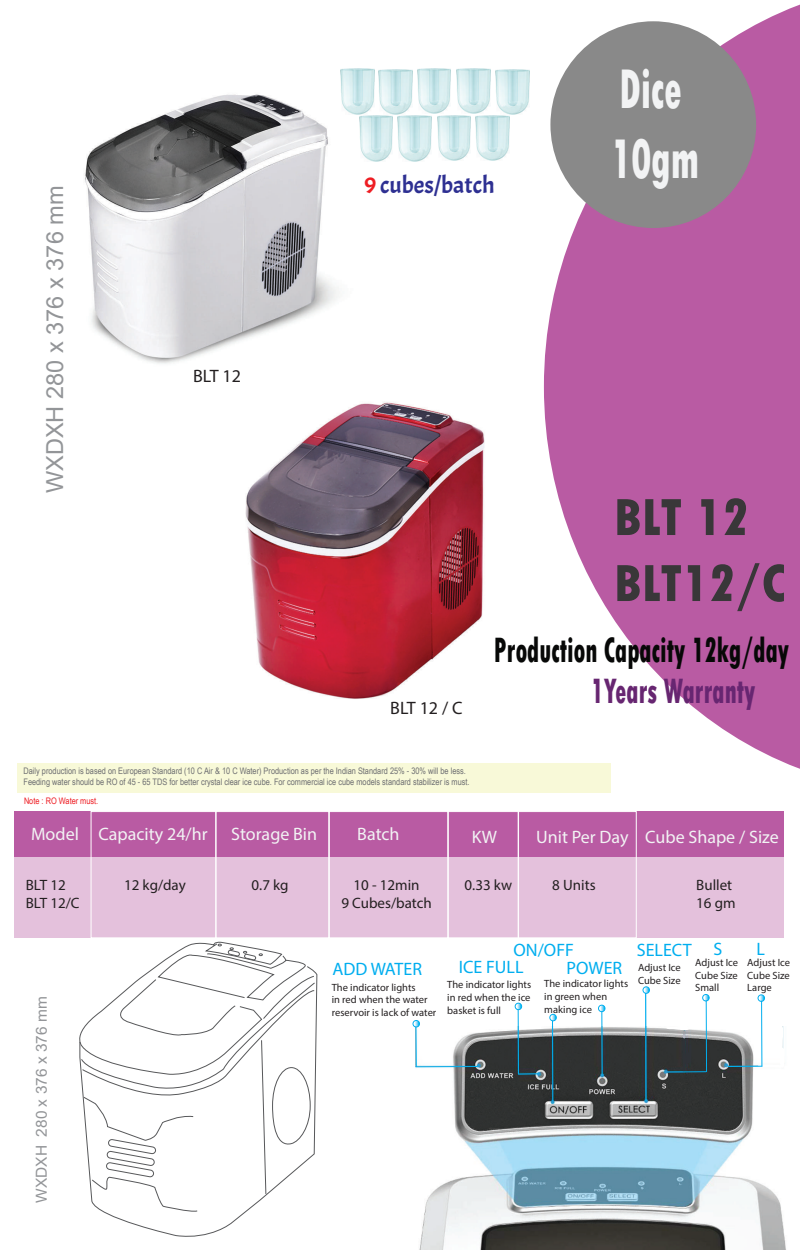
<style>
.page{position:relative;width:800px;height:1250px;background:#fff}
.page>*{position:absolute;margin:0;border:0;box-sizing:border-box;transform-origin:0 0}
.t1{font:800 condensed 58.6px/70.3px "Tw Cen";color:#f2f3f4;scale:.7 1}
.t2{font:800 condensed 55px/66px "Tw Cen";color:#393739}
.t3{font:800 condensed 37px "Tw Cen";color:#070807;scale:.7 1}
.t4{font:800 condensed 37px "Tw Cen";color:#672671;scale:.7 1}
.t5{font:24px "Acme";color:#2e3092}
.t6{font:23.45px "Arial";color:#939598}
.t7{font:18px "Myriad Pro";color:#f2f3f4}
.t8{font:18px/18px "Myriad Pro";color:#00aeef}
.t9{font:18px "Myriad Pro";color:#231f20}
.t10{font:15.1px "Arial";color:#939598}
.t11{font:15px/18px "Myriad Pro";color:#231f20}
.t12{font:10.5px/12.6px "Myriad Pro";color:#231f20}
.t13{font:9px/10.8px "Arial Narrow";color:#6d6e71}
.t14{font:9px "Arial Narrow";color:#ee1d23}
.s1{color:#ee1d23}
</style>
<div class="page">
<img style="left:245px;top:384px;width:299px;height:315px">
<svg style="left:544px;top:4px;width:256px;height:789px;fill:#b95ba3"></svg>
<img style="left:84px;top:68px;width:296px;height:321px">
<div style="left:17px;top:763px;width:594px;height:29px;background:#f8f9d8"></div>
<div style="left:14px;top:812px;width:770px;height:45px;background:#b95ba3"></div>
<div style="left:14px;top:857px;width:770px;height:81px;background:#e4c1dc"></div>
<div style="left:329px;top:811px;width:119px;height:127px;border:1px solid #fff"></div>
<div style="left:448px;top:811px;width:71px;height:127px;border:1px solid #fff"></div>
<div style="left:518px;top:811px;width:119px;height:127px;border:1px solid #fff"></div>
<div style="left:216px;top:811px;width:113px;height:127px;border:1px solid #fff"></div>
<div style="left:91px;top:811px;width:125px;height:127px;border:1px solid #fff"></div>
<div style="left:550px;top:21px;width:206px;height:207px;background:#898989;border-radius:50%"></div>
<img style="left:341px;top:69px;width:33px;height:45px">
<img style="left:379px;top:69px;width:33px;height:45px">
<img style="left:417px;top:68px;width:34px;height:46px">
<img style="left:457px;top:69px;width:33px;height:45px">
<img style="left:360px;top:116px;width:33px;height:45px">
<img style="left:398px;top:116px;width:33px;height:45px">
<img style="left:437px;top:115px;width:33px;height:46px">
<img style="left:476px;top:115px;width:33px;height:45px">
<img style="left:496px;top:69px;width:33px;height:45px">
<svg style="left:105px;top:971px;width:212px;height:266px"></svg>
<svg style="left:79px;top:941px;width:236px;height:272px"></svg>
<img style="left:419px;top:1027px;width:367px;height:223px">
<svg style="left:598px;top:1005px;width:7px;height:72px"></svg>
<div style="left:598px;top:1005px;width:7px;height:7px;border:1px solid #00aeef;border-radius:50%"></div>
<div style="left:550px;top:1014px;width:7px;height:7px;border:1px solid #00aeef;border-radius:50%"></div>
<svg style="left:550px;top:1014px;width:6px;height:88px"></svg>
<svg style="left:413px;top:1020px;width:66px;height:48px"></svg>
<svg style="left:515px;top:1003px;width:25px;height:72px"></svg>
<svg style="left:643px;top:987px;width:7px;height:115px"></svg>
<svg style="left:666px;top:994px;width:43px;height:79px"></svg>
<svg style="left:727px;top:995px;width:57px;height:73px"></svg>
<h3 class="t6" style="left:39px;top:493px;width:309px;rotate:-90deg">WXDXH 280 x 376 x 376 mm</h3>
<h3 class="t9" style="left:193px;top:365px;width:49px">BLT 12</h3>
<h3 class="t5" style="left:365px;top:170px;width:132px"><span class="s1">9</span> cubes/batch</h3>
<h1 class="t1" style="left:612px;top:54px;width:127px">Dice<br>10gm</h1>
<h2 class="t2" style="left:614px;top:484px;width:173px">BLT 12<br>BLT12/C</h2>
<h3 class="t9" style="left:390px;top:697px;width:74px">BLT 12 / C</h3>
<h3 class="t3" style="left:494px;top:628px;width:423px">Production Capacity 12kg/day</h3>
<h3 class="t4" style="left:591px;top:670px;width:236px">1Years Warranty</h3>
<p class="t13" style="left:24px;top:765px;width:448px">Daily production is based on European Standard (10 C Air &amp; 10 C Water) Production as per the Indian Standard 25% - 30% will be less.<br>Feeding water should be RO of 45 - 65 TDS for better crystal clear ice cube. For commercial ice cube models standard stabilizer is must.</p>
<p class="t14" style="left:24px;top:794px;width:76px">Note : RO Water must.</p>
<h3 class="t7" style="left:31px;top:822px;width:178px">Model Capacity 24/hr</h3>
<h3 class="t7" style="left:231px;top:822px;width:87px">Storage Bin</h3>
<h3 class="t7" style="left:357px;top:822px;width:44px">Batch</h3>
<h3 class="t7" style="left:472px;top:826px;width:27px">KW</h3>
<h3 class="t7" style="left:536px;top:826px;width:244px">Unit Per Day Cube Shape / Size</h3>
<h3 class="t11" style="left:26px;top:876px;width:55px">BLT 12<br>BLT 12/C</h3>
<h3 class="t11" style="left:124px;top:876px;width:63px">12 kg/day</h3>
<h3 class="t11" style="left:252px;top:876px;width:39px">0.7 kg</h3>
<h3 class="t11" style="left:465px;top:876px;width:49px">0.33 kw</h3>
<h3 class="t11" style="left:552px;top:876px;width:45px">8 Units</h3>
<h3 class="t11" style="left:696px;top:876px;width:41px">Bullet<br>16 gm</h3>
<h3 class="t11" style="left:341px;top:876px;width:92px;text-align:center">10 - 12min<br>9 Cubes/batch</h3>
<h3 class="t10" style="left:31px;top:1203px;width:208px;rotate:-90deg">WXDXH 280 x 376 x 376 mm</h3>
<h3 class="t8" style="left:333px;top:960px;width:91px">ADD WATER</h3>
<p class="t12" style="left:332px;top:981px;width:106px">The indicator lights<br>in red when the water reservoir is lack of water</p>
<h3 class="t8" style="left:567px;top:940px;width:57px;text-indent:-53px">ON/OFF<br>POWER</h3>
<p class="t12" style="left:544px;top:977px;width:85px">The indicator lights in green when making ice</p>
<h3 class="t8" style="left:459px;top:958px;width:66px">ICE FULL</h3>
<p class="t12" style="left:447px;top:978px;width:85px;text-align:justify">The indicator lights in red when the ice basket is full</p>
<h3 class="t8" style="left:713px;top:940px;width:10px">S</h3>
<p class="t12" style="left:695px;top:956px;width:44px;text-align:justify">Adjust Ice Cube Size Small</p>
<h3 class="t8" style="left:637px;top:940px;width:56px">SELECT</h3>
<p class="t12" style="left:638px;top:961px;width:44px">Adjust Ice<br>Cube Size</p>
<h3 class="t8" style="left:757px;top:939px;width:10px">L</h3>
<p class="t12" style="left:747px;top:956px;width:44px;text-align:justify">Adjust Ice Cube Size Large</p>
</div>
